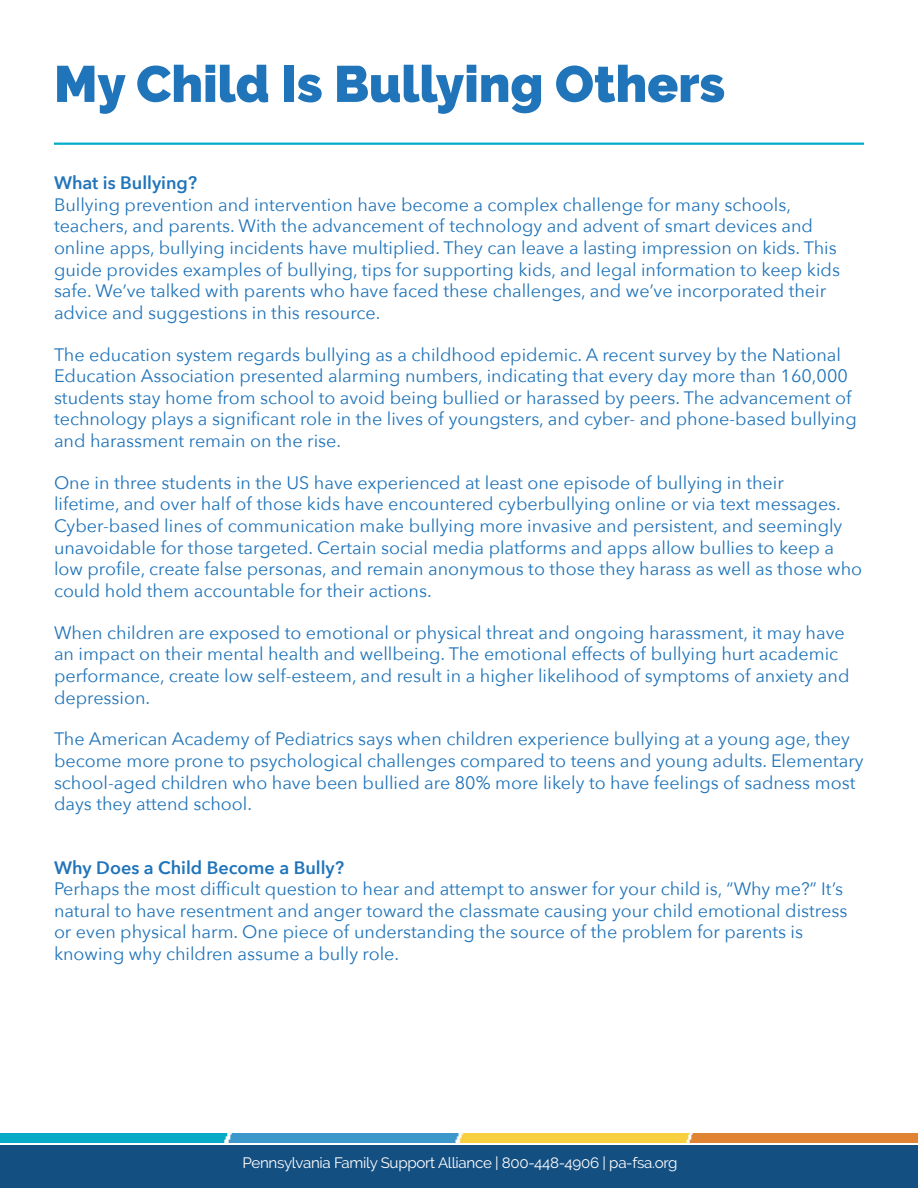
<style>
.page{position:relative;width:918px;height:1188px;background:#fff}
.page>*{position:absolute;margin:0;border:0;box-sizing:border-box;transform-origin:0 0}
.t1{font:900 51px "Raleway";color:#2074ba}
.Regular{font:18px/21.6px "Avenir Next";color:#2074ba}
.Bold{font:600 18px "Avenir Next";color:#2074ba}
.Regular-2{font:600 18px "Avenir Next";color:#2074ba}
.t2{font:15px "Raleway";letter-spacing:-.02em;color:#fff}
</style>
<div class="page">
<div style="left:0;top:1145px;width:918px;height:43px;background:#144f82"></div>
<img style="left:0;top:1133px;width:918px;height:9px">
<hr style="left:54px;top:143px;width:810px;height:2px;background:#00acc8">
<p class="t1" style="left:54px;top:54px;width:673px">My Child Is Bullying Others</p>
<p class="Regular-2" style="left:54px;top:167px;width:145px">What is Bullying?</p>
<p class="Regular" style="left:54px;top:193px;width:788px">Bullying prevention and intervention have become a complex challenge for many schools, teachers, and parents. With the advancement of technology and advent of smart devices and online apps, bullying incidents have multiplied. They can leave a lasting impression on kids. This guide provides examples of bullying, tips for supporting kids, and legal information to keep kids safe. We’ve talked with parents who have faced these challenges, and we’ve incorporated their advice and suggestions in this resource.</p>
<p class="Regular" style="left:54px;top:343px;width:804px">The education system regards bullying as a childhood epidemic. A recent survey by the National Education Association presented alarming numbers, indicating that every day more than 160,000 students stay home from school to avoid being bullied or harassed by peers. The advancement of technology plays a significant role in the lives of youngsters, and cyber- and phone-based bullying and harassment remain on the rise.</p>
<p class="Regular" style="left:54px;top:471px;width:810px">One in three students in the US have experienced at least one episode of bullying in their<br>lifetime, and over half of those kids have encountered cyberbullying online or via text messages.<br>Cyber-based lines of communication make bullying more invasive and persistent, and seemingly unavoidable for those targeted. Certain social media platforms and apps allow bullies to keep a low profile, create false personas, and remain anonymous to those they harass as well as those who could hold them accountable for their actions.</p>
<p class="Regular" style="left:54px;top:621px;width:797px">When children are exposed to emotional or physical threat and ongoing harassment, it may have an impact on their mental health and wellbeing. The emotional effects of bullying hurt academic performance, create low self-esteem, and result in a higher likelihood of symptoms of anxiety and depression.</p>
<p class="Regular" style="left:54px;top:728px;width:811px">The American Academy of Pediatrics says when children experience bullying at a young age, they become more prone to psychological challenges compared to teens and young adults. Elementary school-aged children who have been bullied are 80% more likely to have feelings of sadness most days they attend school.</p>
<p class="Bold" style="left:54px;top:852px;width:292px">Why Does a Child Become a Bully?</p>
<p class="Regular" style="left:54px;top:877px;width:795px">Perhaps the most difficult question to hear and attempt to answer for your child is, “Why me?” It’s natural to have resentment and anger toward the classmate causing your child emotional distress or even physical harm. One piece of understanding the source of the problem for parents is knowing why children assume a bully role.</p>
<p class="t2" style="left:242px;top:1154px;width:436px">Pennsylvania Family Support Alliance | 800-448-4906 | pa-fsa.org</p>
</div>
